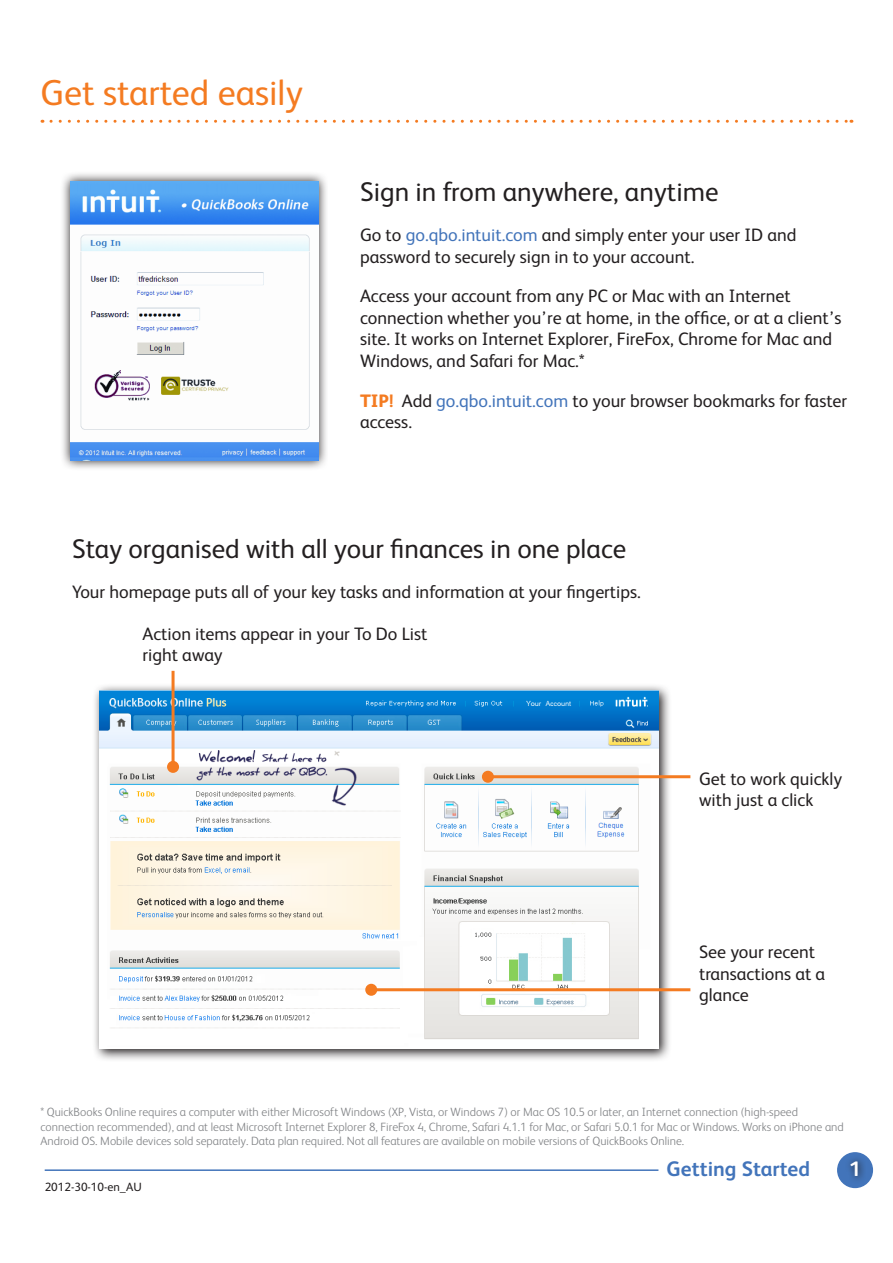
<style>
.page{position:relative;width:893px;height:1263px;background:#fff}
.page>*{position:absolute;margin:0;border:0;box-sizing:border-box;transform-origin:0 0}
.t1{font:36px "FS Albert";color:#f47b21}
.t2{font:27px "FS Albert";color:#231f20}
.t3{font:700 21px "FS Albert";color:#4274ba}
.t4{font:700 21px "FS Albert";color:#fff}
.t5{font:18px/21.6px "FS Albert";color:#231f20}
.t6{font:300 12px/14.4px "FS Albert";color:#818386}
.t7{font:12px "FS Albert";color:#231f20}
.s1{color:#4274ba}
.s2{font-weight:800;color:#f47b21}
</style>
<div class="page">
<hr style="left:45px;top:1169px;width:613px;height:2px;background:#4274ba">
<div style="left:838px;top:1153px;width:34px;height:34px;background:#4274ba;border-radius:50%"></div>
<div style="left:837px;top:1152px;width:36px;height:36px;border:2px solid #4274ba;border-radius:50%"></div>
<div style="left:844px;top:1155px;width:23px;height:29px;background:#231f20;opacity:.75"></div>
<svg style="left:51px;top:120px;width:801px;height:3px"></svg>
<svg style="left:62px;top:173px;width:264px;height:295px"></svg>
<img style="left:70px;top:182px;width:248px;height:279px">
<svg style="left:94px;top:683px;width:578px;height:377px"></svg>
<img style="left:99px;top:691px;width:560px;height:358px">
<hr style="left:172px;top:671px;width:3px;height:96px;background:#f47b21">
<div style="left:167px;top:761px;width:12px;height:12px;background:#f47b21;border-radius:50%"></div>
<hr style="left:371px;top:988px;width:319px;height:3px;background:#f47b21">
<div style="left:365px;top:984px;width:12px;height:12px;background:#f47b21;border-radius:50%"></div>
<hr style="left:488px;top:775px;width:202px;height:3px;background:#f47b21">
<div style="left:482px;top:771px;width:12px;height:12px;background:#f47b21;border-radius:50%"></div>
<h1 class="t1" style="left:40px;top:69px;width:264px">Get started easily</h1>
<h2 class="t2" style="left:360px;top:174px;width:360px">Sign in from anywhere, anytime</h2>
<p class="t5" style="left:360px;top:223px;width:438px">Go to <span class="s1">go.qbo.intuit.com</span> and simply enter your user ID and password to securely sign in to your account.</p>
<p class="t5" style="left:360px;top:284px;width:483px">Access your account from any PC or Mac with an Internet connection whether you’re at home, in the office, or at a client’s site. It works on Internet Explorer, FireFox, Chrome for Mac and Windows, and Safari for Mac.*</p>
<p class="t5" style="left:360px;top:389px;width:489px"><span class="s2">TIP!</span> Add <span class="s1">go.qbo.intuit.com</span> to your browser bookmarks for faster access.</p>
<h2 class="t2" style="left:72px;top:531px;width:556px">Stay organised with all your finances in one place</h2>
<p class="t5" style="left:72px;top:580px;width:570px">Your homepage puts all of your key tasks and information at your fingertips.</p>
<p class="t5" style="left:142px;top:622px;width:286px">Action items appear in your To Do List right away</p>
<p class="t5" style="left:699px;top:767px;width:145px">Get to work quickly with just a click</p>
<p class="t5" style="left:699px;top:940px;width:128px">See your recent transactions at a glance</p>
<p class="t6" style="left:40px;top:1104px;width:805px">* QuickBooks Online requires a computer with either Microsoft Windows (XP, Vista, or Windows 7) or Mac OS 10.5 or later, an Internet connection (high-speed connection recommended), and at least Microsoft Internet Explorer 8, FireFox 4, Chrome, Safari 4.1.1 for Mac, or Safari 5.0.1 for Mac or Windows. Works on iPhone and<br>Android OS. Mobile devices sold separately. Data plan required. Not all features are available on mobile versions of QuickBooks Online.</p>
<p class="t7" style="left:45px;top:1179px;width:99px">2012-30-10-en_AU</p>
<p class="t3" style="left:667px;top:1154px;width:145px">Getting Started</p>
<p class="t4" style="left:849px;top:1154px;width:13px">1</p>
</div>
